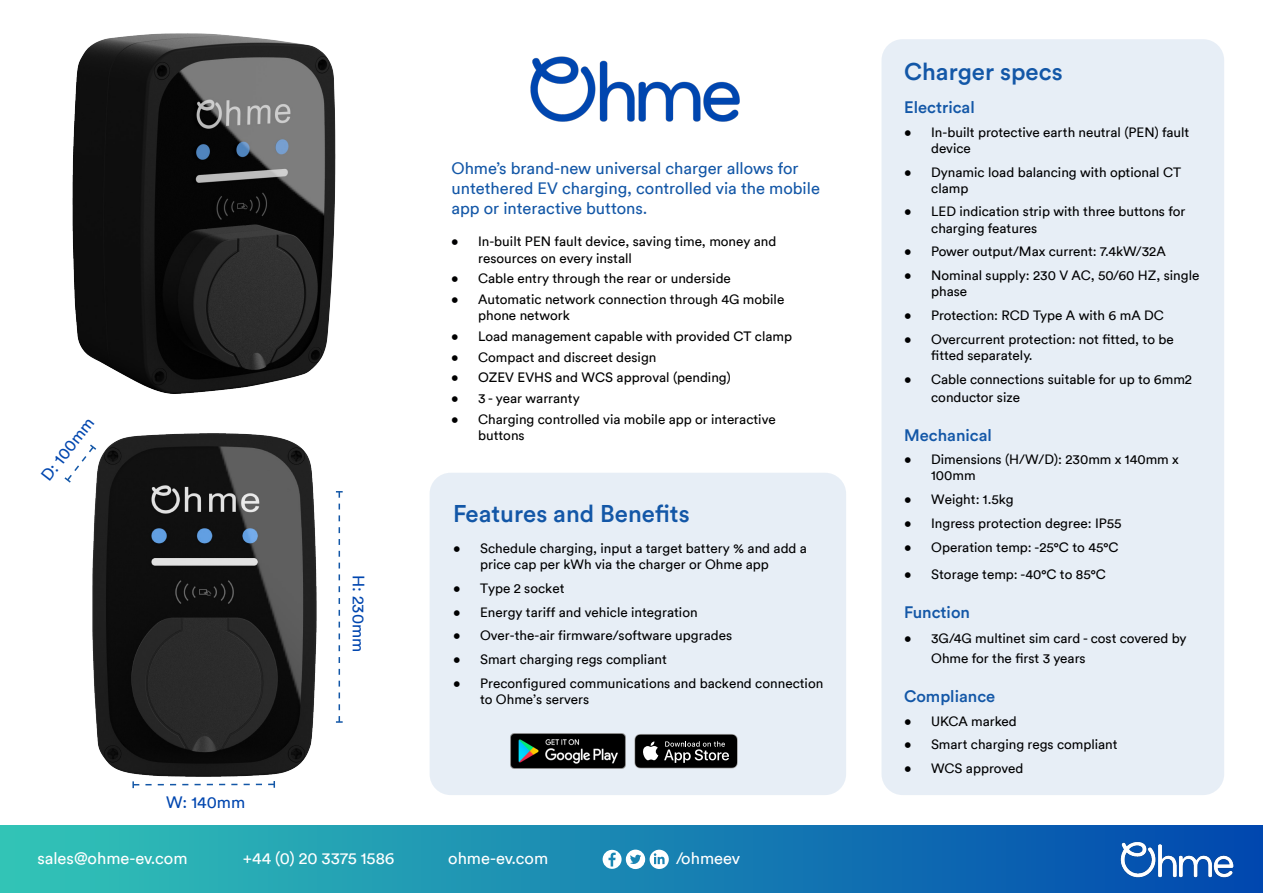
<style>
.page{position:relative;width:1263px;height:893px;background:#fff}
.page>*{position:absolute;margin:0;border:0;box-sizing:border-box;transform-origin:0 0}
.t1{font:500 24px "Circular Std";color:#1357a7}
.t2{font:16.5px/19.8px "Circular Std";color:#1357a7}
.t3{font:16.5px "Circular Std";color:#fff}
.t4{font:500 16.5px "Circular Std";color:#1357a7}
.t5{font:16.5px "Circular Std";color:#0046af}
.t6{font:13.5px/16.2px "Circular Std";color:#000001}
</style>
<div class="page">
<div style="left:0;top:826px;width:1263px;height:67px;background:linear-gradient(to right,#32c4b6,#0047af)"></div>
<svg style="left:603px;top:850px;width:66px;height:19px"></svg>
<img style="left:1120px;top:841px;width:113px;height:36px">
<div style="left:430px;top:473px;width:416px;height:322px;background:#e7eef6;border-radius:21px"></div>
<div style="left:881px;top:39px;width:343px;height:756px;background:#e7eef6;border-radius:21px"></div>
<svg style="left:634px;top:734px;width:104px;height:34px;background:#303030"></svg>
<img style="left:510px;top:734px;width:116px;height:34px">
<svg style="left:336px;top:491px;width:7px;height:232px"></svg>
<svg style="left:132px;top:784px;width:143px;height:4px"></svg>
<svg style="left:64px;top:460px;width:18px;height:23px"></svg>
<img style="left:72px;top:33px;width:264px;height:361px">
<img style="left:82px;top:433px;width:235px;height:351px">
<img style="left:530px;top:56px;width:210px;height:66px">
<p class="t5" style="left:37px;top:472px;width:77px;rotate:-52deg">D: 100mm</p>
<p class="t5" style="left:166px;top:793px;width:81px">W: 140mm</p>
<p class="t5" style="left:368px;top:575px;width:79px;rotate:90deg">H: 230mm</p>
<p class="t2" style="left:451px;top:158px;width:370px">Ohme’s brand-new universal charger allows for untethered EV charging, controlled via the mobile app or interactive buttons.</p>
<p class="t6" style="left:478px;top:233px;width:300px;text-indent:-27px">• In-built PEN fault device, saving time, money and resources on every install</p>
<p class="t6" style="left:451px;top:270px;width:281px">• Cable entry through the rear or underside</p>
<p class="t6" style="left:478px;top:291px;width:308px;text-indent:-27px">• Automatic network connection through 4G mobile phone network</p>
<p class="t6" style="left:451px;top:328px;width:342px">• Load management capable with provided CT clamp</p>
<p class="t6" style="left:451px;top:349px;width:207px">• Compact and discreet design</p>
<p class="t6" style="left:451px;top:369px;width:281px">• OZEV EVHS and WCS approval (pending)</p>
<p class="t6" style="left:451px;top:390px;width:130px">• 3 - year warranty</p>
<p class="t6" style="left:478px;top:411px;width:299px;text-indent:-27px">• Charging controlled via mobile app or interactive buttons</p>
<p class="t1" style="left:453px;top:498px;width:238px">Features and Benefits</p>
<p class="t6" style="left:480px;top:540px;width:328px;text-indent:-27px">• Schedule charging, input a target battery % and add a price cap per kWh via the charger or Ohme app</p>
<p class="t6" style="left:453px;top:580px;width:113px">• Type 2 socket</p>
<p class="t6" style="left:453px;top:604px;width:246px">• Energy tariff and vehicle integration</p>
<p class="t6" style="left:453px;top:627px;width:281px">• Over-the-air firmware/software upgrades</p>
<p class="t6" style="left:453px;top:651px;width:215px">• Smart charging regs compliant</p>
<p class="t6" style="left:480px;top:675px;width:345px;text-indent:-27px">• Preconfigured communications and backend connection to Ohme’s servers</p>
<p class="t3" style="left:38px;top:848px;width:152px">sales@ohme-ev.com</p>
<p class="t3" style="left:243px;top:848px;width:153px">+44 (0) 20 3375 1586</p>
<p class="t3" style="left:448px;top:848px;width:101px">ohme-ev.com</p>
<p class="t3" style="left:676px;top:848px;width:66px">/ohmeev</p>
<p class="t1" style="left:904px;top:56px;width:160px">Charger specs</p>
<p class="t4" style="left:904px;top:97px;width:72px">Electrical</p>
<p class="t6" style="left:931px;top:124px;width:260px;text-indent:-27px">• In-built protective earth neutral (PEN) fault device</p>
<p class="t6" style="left:931px;top:164px;width:251px;text-indent:-27px">• Dynamic load balancing with optional CT clamp</p>
<p class="t6" style="left:931px;top:203px;width:256px;text-indent:-27px">• LED indication strip with three buttons for charging features</p>
<p class="t6" style="left:904px;top:243px;width:263px">• Power output/Max current: 7.4kW/32A</p>
<p class="t6" style="left:931px;top:267px;width:270px;text-indent:-27px">• Nominal supply: 230 V AC, 50/60 HZ, single phase</p>
<p class="t6" style="left:904px;top:307px;width:261px">• Protection: RCD Type A with 6 mA DC</p>
<p class="t6" style="left:931px;top:331px;width:244px;text-indent:-27px">• Overcurrent protection: not fitted, to be fitted separately.</p>
<p class="t6" style="left:931px;top:370px;width:262px;line-height:18px;text-indent:-27px">• Cable connections suitable for up to 6mm2 conductor size</p>
<p class="t4" style="left:904px;top:424px;width:89px">Mechanical</p>
<p class="t6" style="left:931px;top:451px;width:249px;text-indent:-27px">• Dimensions (H/W/D): 230mm x 140mm x<br>100mm</p>
<p class="t6" style="left:904px;top:491px;width:111px">• Weight: 1.5kg</p>
<p class="t6" style="left:904px;top:515px;width:219px">• Ingress protection degree: IP55</p>
<p class="t6" style="left:904px;top:539px;width:216px">• Operation temp: -25°C to 45°C</p>
<p class="t6" style="left:904px;top:566px;width:203px">• Storage temp: -40°C to 85°C</p>
<p class="t4" style="left:904px;top:602px;width:67px">Function</p>
<p class="t6" style="left:931px;top:628px;width:257px;line-height:19.8px;text-indent:-27px">• 3G/4G multinet sim card - cost covered by<br>Ohme for the first 3 years</p>
<p class="t4" style="left:904px;top:686px;width:93px">Compliance</p>
<p class="t6" style="left:904px;top:713px;width:114px">• UKCA marked</p>
<p class="t6" style="left:904px;top:736px;width:215px">• Smart charging regs compliant</p>
<p class="t6" style="left:904px;top:760px;width:121px">• WCS approved</p>
</div>
